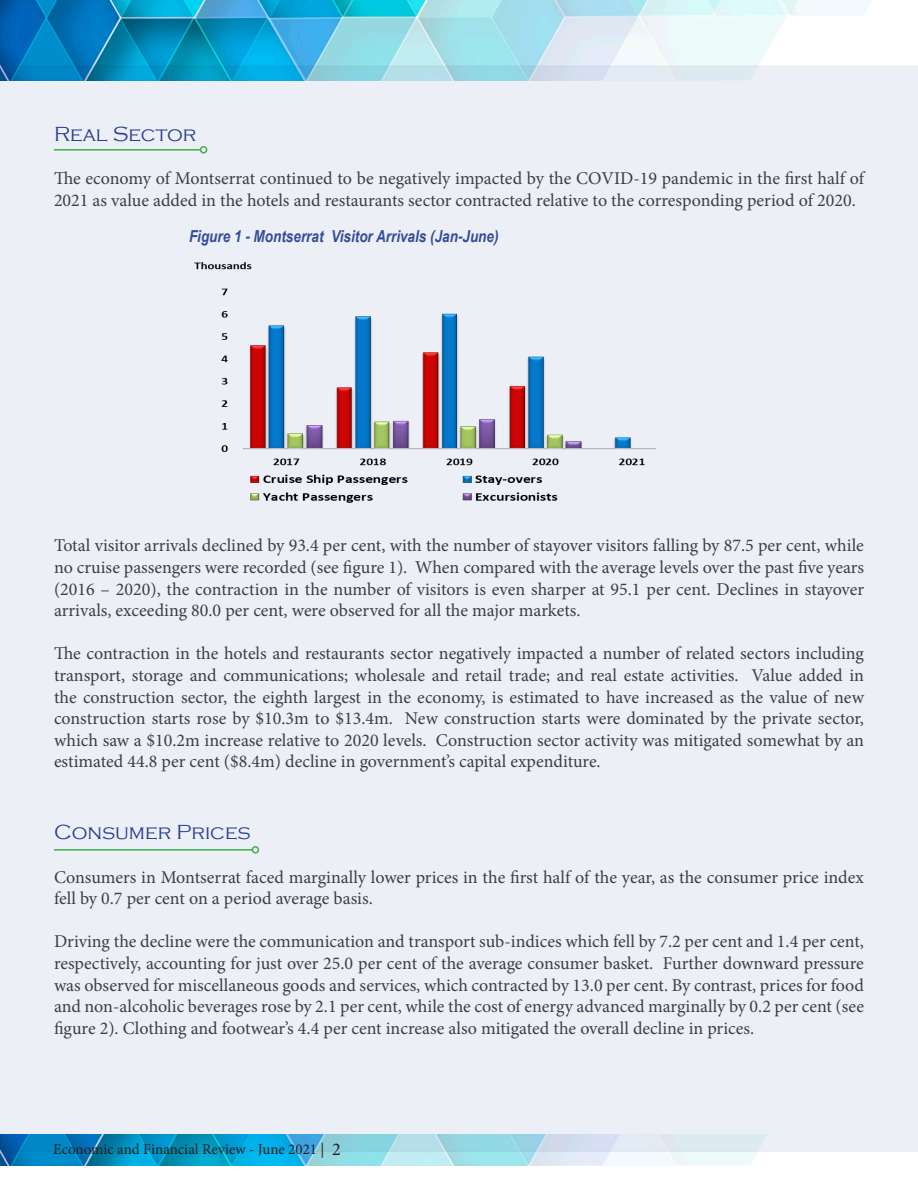
<style>
.page{position:relative;width:918px;height:1188px;background:#fff}
.page>*{position:absolute;margin:0;border:0;box-sizing:border-box;transform-origin:0 0}
.Subheadings{font:300 21px "Copperplate Gothic";color:#253f8e}
.t1{font:18px/21.6px "Minion Pro";color:#3e3e3f;text-align:justify}
.t2{font:italic 700 16.5px "Arial Narrow";color:#354d96}
.t3{font:15px "Minion Pro";color:#231f20}
.s1{font-size:18px}
</style>
<div class="page">
<img style="left:0;top:0;width:872px;height:66px">
<img style="left:0;top:1152px;width:757px;height:13px">
<div style="left:0;top:66px;width:918px;height:1086px;background:#edeff6"></div>
<hr style="left:54px;top:849px;width:198px;height:2px;background:#40ae49">
<div style="left:252px;top:846px;width:7px;height:8px;border:2px solid #40ae49;border-radius:50%"></div>
<hr style="left:54px;top:149px;width:147px;height:2px;background:#40ae49">
<div style="left:200px;top:146px;width:7px;height:8px;border:2px solid #40ae49;border-radius:50%"></div>
<img style="left:189px;top:253px;width:467px;height:254px">
<p class="Subheadings" style="left:54px;top:123px;width:144px">Real Sector</p>
<p class="t1" style="left:54px;top:168px;width:812px">The economy of Montserrat continued to be negatively impacted by the COVID-19 pandemic in the first half of<br>2021 as value added in the hotels and restaurants sector contracted relative to the corresponding period of 2020.</p>
<p class="t2" style="left:189px;top:223px;width:311px">Figure 1 - Montserrat Visitor Arrivals (Jan-June)</p>
<p class="t1" style="left:54px;top:535px;width:812px">Total visitor arrivals declined by 93.4 per cent, with the number of stayover visitors falling by 87.5 per cent, while no cruise passengers were recorded (see figure 1). When compared with the average levels over the past five years (2016 – 2020), the contraction in the number of visitors is even sharper at 95.1 per cent. Declines in stayover arrivals, exceeding 80.0 per cent, were observed for all the major markets.</p>
<p class="t1" style="left:54px;top:643px;width:812px">The contraction in the hotels and restaurants sector negatively impacted a number of related sectors including transport, storage and communications; wholesale and retail trade; and real estate activities. Value added in the construction sector, the eighth largest in the economy, is estimated to have increased as the value of new construction starts rose by $10.3m to $13.4m. New construction starts were dominated by the private sector, which saw a $10.2m increase relative to 2020 levels. Construction sector activity was mitigated somewhat by an estimated 44.8 per cent ($8.4m) decline in government’s capital expenditure.</p>
<p class="Subheadings" style="left:54px;top:821px;width:198px">Consumer Prices</p>
<p class="t1" style="left:54px;top:866px;width:811px">Consumers in Montserrat faced marginally lower prices in the first half of the year, as the consumer price index fell by 0.7 per cent on a period average basis.</p>
<p class="t1" style="left:54px;top:931px;width:812px">Driving the decline were the communication and transport sub-indices which fell by 7.2 per cent and 1.4 per cent, respectively, accounting for just over 25.0 per cent of the average consumer basket. Further downward pressure was observed for miscellaneous goods and services, which contracted by 13.0 per cent. By contrast, prices for food and non-alcoholic beverages rose by 2.1 per cent, while the cost of energy advanced marginally by 0.2 per cent (see figure 2). Clothing and footwear’s 4.4 per cent increase also mitigated the overall decline in prices.</p>
<p class="t3" style="left:53px;top:1139px;width:289px">Economic and Financial Review - June 2021 | <span class="s1">2</span></p>
</div>
